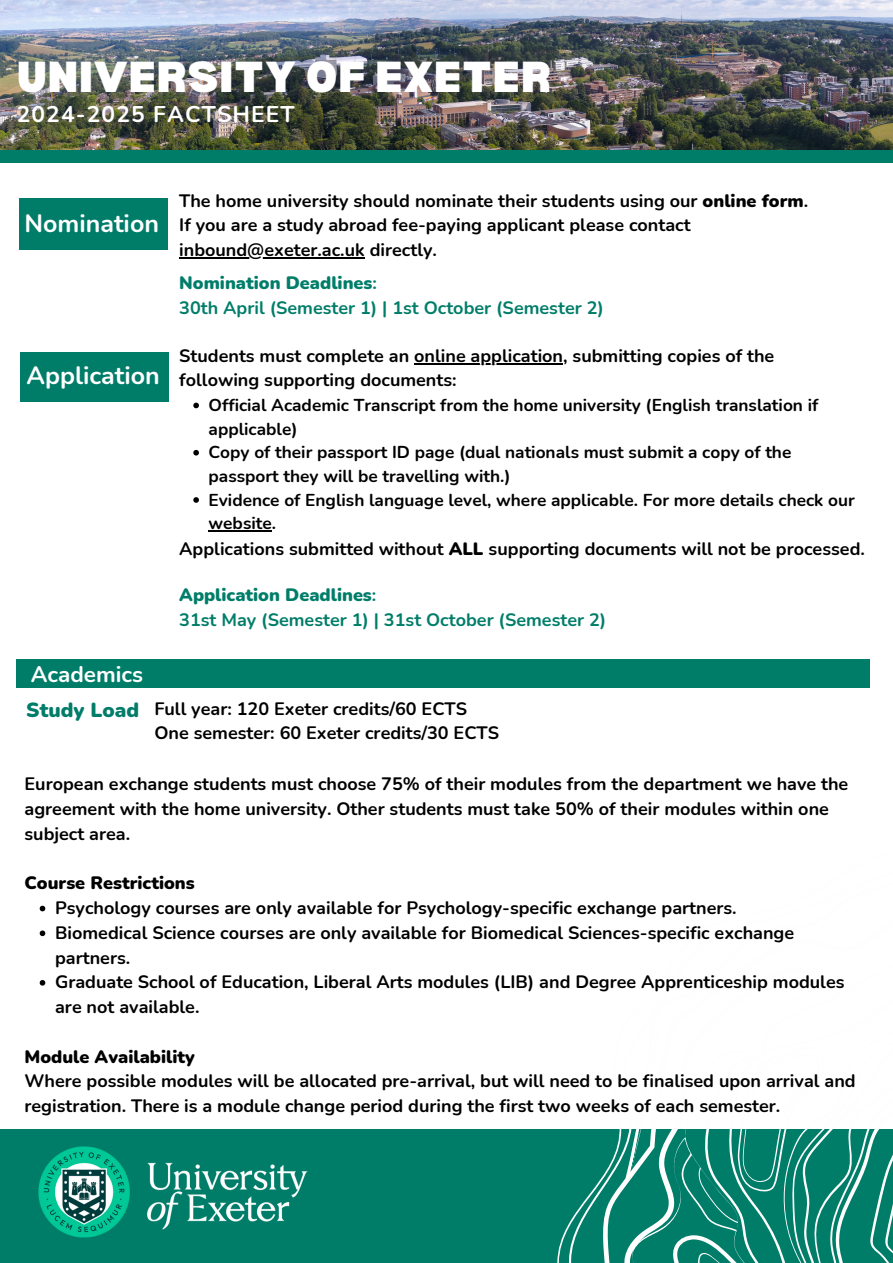
<style>
.page{position:relative;width:893px;height:1263px;background:#007d69}
.page>*{position:absolute;margin:0;border:0;box-sizing:border-box;transform-origin:0 0}
.t1{font:900 42.45px "Bernoru";letter-spacing:.02em;color:#fff}
.t2{font:700 24.97px "Nunito";color:#fff}
.t3{font:700 22.73px "Nunito";letter-spacing:.05em;color:#fff}
.t4{font:700 22.5px "Nunito";color:#fff}
.t5{font:900 20.48px "Nunito";color:#007d69}
.t6{font:700 18px/24.8px "Nunito";color:#000}
.t7{font:700 18px/24.8px "Nunito";color:#007d69}
.t8{font:900 18px "Nunito";color:#000}
.t9{font:700 17.25px/23.6px "Nunito";color:#000}
.s1{font-weight:900}
</style>
<div class="page">
<img style="left:0;top:0;width:893px;height:149px">
<div style="left:0;top:163px;width:893px;height:965px;background:#fff"></div>
<svg style="left:446px;top:659px;width:447px;height:604px"></svg>
<div style="left:19px;top:199px;width:149px;height:51px;background:#007d69"></div>
<div style="left:20px;top:352px;width:149px;height:49px;background:#007d69"></div>
<hr style="left:179px;top:257px;width:186px;height:2px;background:#000">
<hr style="left:414px;top:363px;width:149px;height:1px;background:#000">
<svg style="left:193px;top:403px;width:6px;height:5px"></svg>
<svg style="left:193px;top:450px;width:6px;height:5px"></svg>
<svg style="left:193px;top:497px;width:6px;height:6px"></svg>
<hr style="left:209px;top:530px;width:63px;height:2px;background:#000">
<div style="left:17px;top:659px;width:852px;height:29px;background:#007d69"></div>
<svg style="left:40px;top:906px;width:5px;height:5px"></svg>
<svg style="left:40px;top:930px;width:5px;height:6px"></svg>
<svg style="left:40px;top:980px;width:5px;height:5px"></svg>
<img style="left:26px;top:1128px;width:284px;height:110px">
<h2 class="t1" style="left:17px;top:53px;width:536px">UNIVERSITY OF EXETER</h2>
<h1 class="t3" style="left:17px;top:99px;width:279px">2024-2025 FACTSHEET</h1>
<h3 class="t2" style="left:24px;top:207px;width:136px">Nomination</h3>
<h5 class="t2" style="left:27px;top:359px;width:135px">Application</h5>
<h5 class="t4" style="left:31px;top:659px;width:114px">Academics</h5>
<h5 class="t6" style="left:179px;top:188px;width:630px">The home university should nominate their students using our <span class="s1">online form</span>.<br>If you are a study abroad fee-paying applicant please contact</h5>
<h3 class="t6" style="left:179px;top:238px;width:259px">inbound@exeter.ac.uk directly.</h3>
<h5 class="t7" style="left:179px;top:271px;width:426px"><span class="s1">Nomination Deadlines</span>:<br>30th April (Semester 1) | 1st October (Semester 2)</h5>
<p class="t6" style="left:179px;top:343px;width:596px">Students must complete an online application, submitting copies of the</p>
<p class="t6" style="left:179px;top:368px;width:279px">following supporting documents:</p>
<p class="t9" style="left:209px;top:394px;width:611px">Official Academic Transcript from the home university (English translation if</p>
<p class="t9" style="left:209px;top:417px;width:584px">applicable)<br>Copy of their passport ID page (dual nationals must submit a copy of the</p>
<h5 class="t9" style="left:209px;top:464px;width:648px">passport they will be travelling with.)<br>Evidence of English language level, where applicable. For more details check our</h5>
<h5 class="t9" style="left:209px;top:512px;width:69px">website.</h5>
<h4 class="t6" style="left:179px;top:537px;width:687px">Applications submitted without <span class="s1">ALL</span> supporting documents will not be processed.</h4>
<h3 class="t7" style="left:179px;top:583px;width:428px"><span class="s1">Application Deadlines</span>:<br>31st May (Semester 1) | 31st October (Semester 2)</h3>
<h5 class="t5" style="left:26px;top:696px;width:114px">Study Load</h5>
<h5 class="t6" style="left:154px;top:696px;width:346px">Full year: 120 Exeter credits/60 ECTS<br>One semester: 60 Exeter credits/30 ECTS</h5>
<p class="t6" style="left:24px;top:772px;width:825px">European exchange students must choose 75% of their modules from the department we have the agreement with the home university. Other students must take 50% of their modules within one subject area.</p>
<p class="t8" style="left:24px;top:871px;width:172px">Course Restrictions</p>
<p class="t6" style="left:55px;top:896px;width:683px">Psychology courses are only available for Psychology-specific exchange partners.</p>
<h5 class="t6" style="left:55px;top:921px;width:740px">Biomedical Science courses are only available for Biomedical Sciences-specific exchange partners.</h5>
<p class="t6" style="left:55px;top:970px;width:791px">Graduate School of Education, Liberal Arts modules (LIB) and Degree Apprenticeship modules are not available.</p>
<p class="t6" style="left:24px;top:1044px;width:832px"><span class="s1">Module Availability<br></span>Where possible modules will be allocated pre-arrival, but will need to be finalised upon arrival and registration. There is a module change period during the first two weeks of each semester.</p>
</div>
